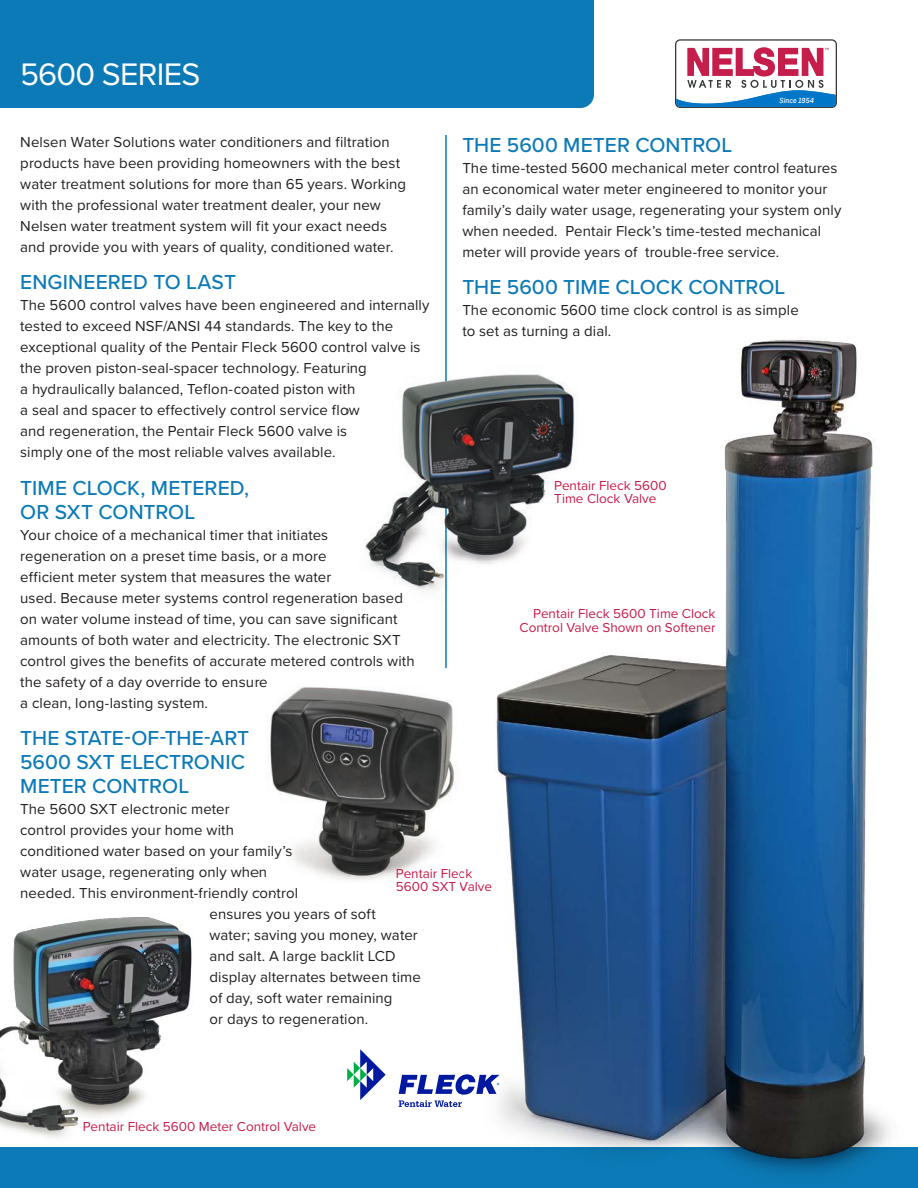
<style>
.page{position:relative;width:918px;height:1188px;background:#fff}
.page>*{position:absolute;margin:0;border:0;box-sizing:border-box;transform-origin:0 0}
.t1{font:32.25px "Proxima Nova";letter-spacing:-.025em;color:#fff}
._01_Body_Heading{font:500 21px/24px "Proxima Nova";letter-spacing:.005em;color:#0c7ab6}
._01_Body_Text{font:15px/21px "Proxima Nova";letter-spacing:.005em;color:#231f20}
.t2{font:13.5px/13.5px "Proxima Nova";color:#c71c49}
.t3{font:italic 500 7.8px "Ciutadella";color:#fff}
</style>
<div class="page">
<hr style="left:445px;top:135px;width:2px;height:533px;background:#0c7ab6">
<div style="left:0;top:1148px;width:918px;height:40px;background:#0c7ab6"></div>
<div style="left:0;top:0;width:594px;height:108px;background:#0c7ab6"></div>
<img style="left:365px;top:354px;width:96px;height:250px">
<img style="left:268px;top:687px;width:186px;height:193px">
<img style="left:0;top:917px;width:209px;height:231px">
<img style="left:461px;top:340px;width:457px;height:833px">
<svg style="left:347px;top:1049px;width:39px;height:51px"></svg>
<svg style="left:399px;top:1074px;width:101px;height:33px"></svg>
<svg style="left:675px;top:39px;width:162px;height:69px"></svg>
<h1 class="t1" style="left:20px;top:51px;width:182px">5600 SERIES</h1>
<p class="t3" style="left:780px;top:96px;width:36px">Since 1954</p>
<p class="_01_Body_Text" style="left:20px;top:131px;width:387px">Nelsen Water Solutions water conditioners and filtration products have been providing homeowners with the best water treatment solutions for more than 65 years. Working with the professional water treatment dealer, your new Nelsen water treatment system will fit your exact needs and provide you with years of quality, conditioned water.</p>
<p class="_01_Body_Heading" style="left:20px;top:270px;width:217px">ENGINEERED TO LAST</p>
<p class="_01_Body_Text" style="left:20px;top:294px;width:411px">The 5600 control valves have been engineered and internally tested to exceed NSF/ANSI 44 standards. The key to the exceptional quality of the Pentair Fleck 5600 control valve is the proven piston-seal-spacer technology. Featuring<br>a hydraulically balanced, Teflon-coated piston with<br>a seal and spacer to effectively control service flow<br>and regeneration, the Pentair Fleck 5600 valve is<br>simply one of the most reliable valves available.</p>
<p class="_01_Body_Heading" style="left:20px;top:475px;width:230px">TIME CLOCK, METERED,<br>OR SXT CONTROL</p>
<p class="_01_Body_Text" style="left:20px;top:524px;width:396px">Your choice of a mechanical timer that initiates regeneration on a preset time basis, or a more<br>efficient meter system that measures the water<br>used. Because meter systems control regeneration based on water volume instead of time, you can save significant amounts of both water and electricity. The electronic SXT control gives the benefits of accurate metered controls with the safety of a day override to ensure<br>a clean, long-lasting system.</p>
<p class="_01_Body_Heading" style="left:20px;top:726px;width:231px">THE STATE-OF-THE-ART<br>5600 SXT ELECTRONIC<br>METER CONTROL</p>
<p class="_01_Body_Text" style="left:20px;top:798px;width:211px">The 5600 SXT electronic meter</p>
<p class="_01_Body_Text" style="left:20px;top:819px;width:215px">control provides your home with</p>
<p class="_01_Body_Text" style="left:20px;top:840px;width:274px">conditioned water based on your family’s</p>
<p class="_01_Body_Text" style="left:20px;top:861px;width:248px">water usage, regenerating only when</p>
<p class="_01_Body_Text" style="left:20px;top:882px;width:279px">needed. This environment-friendly control</p>
<p class="_01_Body_Text" style="left:210px;top:903px;width:168px">ensures you years of soft</p>
<p class="_01_Body_Text" style="left:210px;top:924px;width:210px">water; saving you money, water</p>
<p class="_01_Body_Text" style="left:210px;top:945px;width:188px">and salt. A large backlit LCD</p>
<p class="_01_Body_Text" style="left:210px;top:966px;width:213px">display alternates between time</p>
<p class="_01_Body_Text" style="left:210px;top:987px;width:185px">of day, soft water remaining</p>
<p class="_01_Body_Text" style="left:210px;top:1008px;width:160px">or days to regeneration.</p>
<p class="_01_Body_Heading" style="left:462px;top:132px;width:271px">THE 5600 METER CONTROL</p>
<p class="_01_Body_Text" style="left:462px;top:156px;width:381px">The time-tested 5600 mechanical meter control features an economical water meter engineered to monitor your family’s daily water usage, regenerating your system only when needed. Pentair Fleck’s time-tested mechanical meter will provide years of trouble-free service.</p>
<p class="_01_Body_Heading" style="left:462px;top:274px;width:325px">THE 5600 TIME CLOCK CONTROL</p>
<p class="_01_Body_Text" style="left:462px;top:299px;width:338px">The economic 5600 time clock control is as simple to set as turning a dial.</p>
<p class="t2" style="left:554px;top:478px;width:114px">Pentair Fleck 5600<br>Time Clock Valve</p>
<p class="t2" style="left:520px;top:606px;width:197px;text-align:right">Pentair Fleck 5600 Time Clock<br>Control Valve Shown on Softener</p>
<p class="t2" style="left:396px;top:866px;width:98px">Pentair Fleck<br>5600 SXT Valve</p>
<p class="t2" style="left:83px;top:1119px;width:235px">Pentair Fleck 5600 Meter Control Valve</p>
</div>
